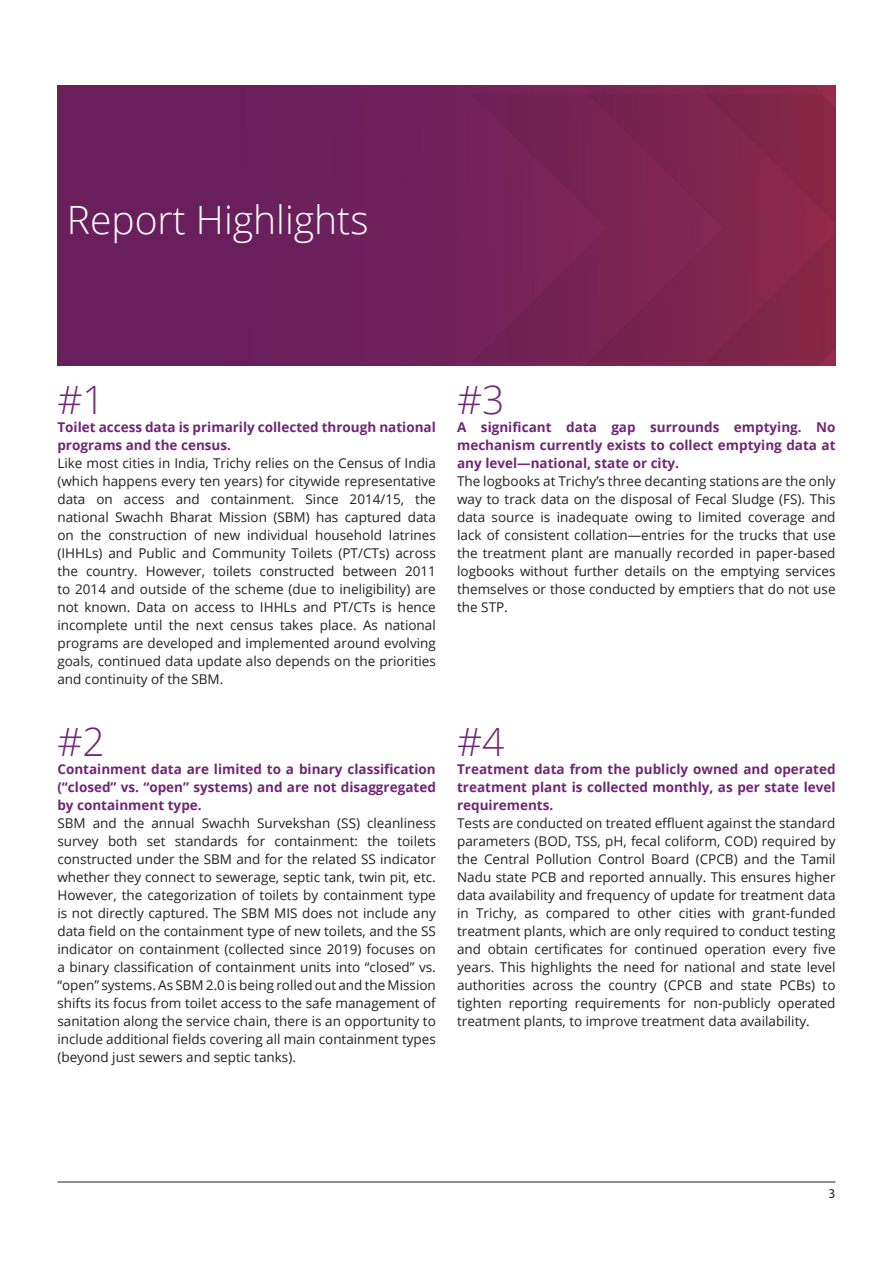
<style>
.page{position:relative;width:893px;height:1263px;background:#fff}
.page>*{position:absolute;margin:0;border:0;box-sizing:border-box;transform-origin:0 0}
.BOX_TexT{font:300 39px "Open Sans";color:#fff}
.BOX_TexT-2{font:300 39px "Open Sans";color:#702775}
.BODY_TexT{font:13.5px/18px "Open Sans";color:#231f20;text-align:justify}
.BODY_TexT-2{font:700 13.5px/18px "Open Sans";color:#702775;text-align:justify}
.t1{font:13.5px "Myriad Pro";color:#231f20}
</style>
<div class="page">
<hr style="left:57px;top:1182px;width:779px;height:1px;background:#231f20">
<img style="left:57px;top:85px;width:779px;height:281px">
<p class="BOX_TexT" style="left:67px;top:193px;width:303px">Report Highlights</p>
<p class="BOX_TexT-2" style="left:57px;top:373px;width:49px">#1</p>
<p class="BODY_TexT-2" style="left:57px;top:418px;width:380px">Toilet access data is primarily collected through national programs and the census.</p>
<p class="BODY_TexT" style="left:57px;top:454px;width:380px">Like most cities in India, Trichy relies on the Census of India (which happens every ten years) for citywide representative data on access and containment. Since 2014/15, the national Swachh Bharat Mission (SBM) has captured data on the construction of new individual household latrines (IHHLs) and Public and Community Toilets (PT/CTs) across the country. However, toilets constructed between 2011 to 2014 and outside of the scheme (due to ineligibility) are not known. Data on access to IHHLs and PT/CTs is hence incomplete until the next census takes place. As national programs are developed and implemented around evolving goals, continued data update also depends on the priorities and continuity of the SBM.</p>
<p class="BOX_TexT-2" style="left:57px;top:715px;width:49px">#2</p>
<p class="BODY_TexT-2" style="left:57px;top:760px;width:380px">Containment data are limited to a binary classification (“closed” vs. “open” systems) and are not disaggregated by containment type.</p>
<p class="BODY_TexT" style="left:57px;top:814px;width:380px">SBM and the annual Swachh Survekshan (SS) cleanliness survey both set standards for containment: the toilets constructed under the SBM and for the related SS indicator whether they connect to sewerage, septic tank, twin pit, etc.<br>However, the categorization of toilets by containment type is not directly captured. The SBM MIS does not include any data field on the containment type of new toilets, and the SS indicator on containment (collected since 2019) focuses on a binary classification of containment units into “closed” vs. “open” systems. As SBM 2.0 is being rolled out and the Mission shifts its focus from toilet access to the safe management of sanitation along the service chain, there is an opportunity to include additional fields covering all main containment types (beyond just sewers and septic tanks).</p>
<p class="BOX_TexT-2" style="left:457px;top:373px;width:49px">#3</p>
<p class="BODY_TexT-2" style="left:457px;top:418px;width:380px">A significant data gap surrounds emptying. No mechanism currently exists to collect emptying data at any level—national, state or city.</p>
<p class="BODY_TexT" style="left:457px;top:472px;width:380px">The logbooks at Trichy’s three decanting stations are the only way to track data on the disposal of Fecal Sludge (FS). This data source is inadequate owing to limited coverage and lack of consistent collation—entries for the trucks that use the treatment plant are manually recorded in paper-based logbooks without further details on the emptying services themselves or those conducted by emptiers that do not use the STP.</p>
<p class="BOX_TexT-2" style="left:457px;top:715px;width:49px">#4</p>
<p class="BODY_TexT-2" style="left:457px;top:760px;width:380px">Treatment data from the publicly owned and operated treatment plant is collected monthly, as per state level requirements.</p>
<p class="BODY_TexT" style="left:457px;top:814px;width:380px">Tests are conducted on treated effluent against the standard parameters (BOD, TSS, pH, fecal coliform, COD) required by the Central Pollution Control Board (CPCB) and the Tamil Nadu state PCB and reported annually. This ensures higher data availability and frequency of update for treatment data in Trichy, as compared to other cities with grant-funded treatment plants, which are only required to conduct testing and obtain certificates for continued operation every five years. This highlights the need for national and state level authorities across the country (CPCB and state PCBs) to tighten reporting requirements for non-publicly operated treatment plants, to improve treatment data availability.</p>
<p class="t1" style="left:829px;top:1185px;width:8px">3</p>
</div>
